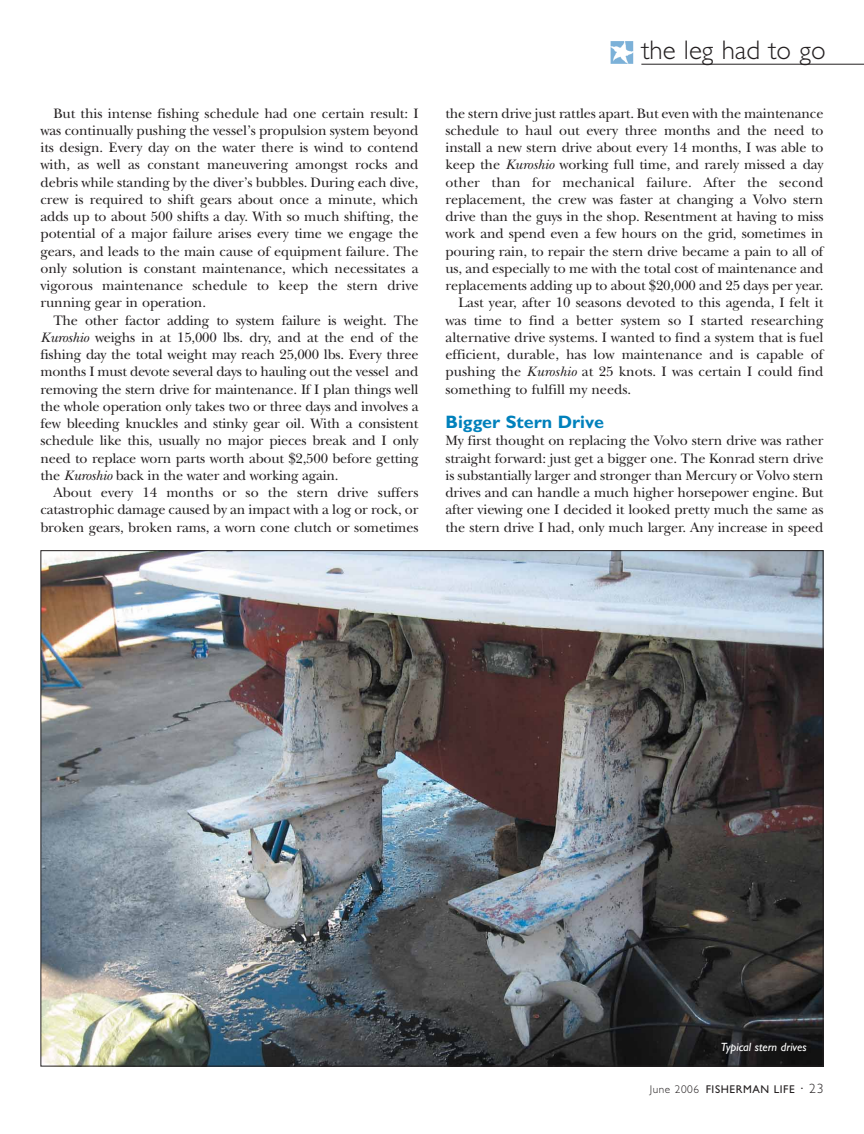
<style>
.page{position:relative;width:864px;height:1134px;background:#fff}
.page>*{position:absolute;margin:0;border:0;box-sizing:border-box;transform-origin:0 0}
.t1{font:300 27px "Gill Sans";color:#231f20}
.t2{font:700 18px "Gill Sans";color:#0081bc}
.t3{font:14.25px/17.2px "New Baskerville";letter-spacing:-.01em;color:#231f20;text-align:justify}
.t4{font:14.25px "New Baskerville";letter-spacing:.01em;color:#231f20}
.t5{font:italic 12px "Gill Sans";color:#fff}
.t6{font:11.25px "Gill Sans";letter-spacing:.05em;color:#231f20}
.s1{font-style:italic}
.s2{font-weight:300}
.s3{font-weight:300;font-size:13.5px}
</style>
<div class="page">
<hr style="left:641px;top:64px;width:223px;height:1px;background:#231f20">
<img style="left:610px;top:41px;width:24px;height:23px">
<img style="left:42px;top:552px;width:780px;height:512px">
<p class="t3" style="left:40px;top:106px;width:380px;text-indent:13px">But this intense fishing schedule had one certain result: I was continually pushing the vessel’s propulsion system beyond its design. Every day on the water there is wind to contend with, as well as constant maneuvering amongst rocks and debris while standing by the diver’s bubbles. During each dive, crew is required to shift gears about once a minute, which adds up to about 500 shifts a day. With so much shifting, the potential of a major failure arises every time we engage the gears, and leads to the main cause of equipment failure. The only solution is constant maintenance, which necessitates a vigorous maintenance schedule to keep the stern drive running gear in operation.</p>
<p class="t3" style="left:40px;top:313px;width:380px;text-indent:13px">The other factor adding to system failure is weight. The <span class="s1">Kuroshio</span> weighs in at 15,000 lbs. dry, and at the end of the fishing day the total weight may reach 25,000 lbs. Every three months I must devote several days to hauling out the vessel and removing the stern drive for maintenance. If I plan things well the whole operation only takes two or three days and involves a few bleeding knuckles and stinky gear oil. With a consistent schedule like this, usually no major pieces break and I only need to replace worn parts worth about $2,500 before getting the <span class="s1">Kuroshio</span> back in the water and working again.</p>
<p class="t3" style="left:40px;top:486px;width:380px;text-indent:13px">About every 14 months or so the stern drive suffers catastrophic damage caused by an impact with a log or rock, or broken gears, broken rams, a worn cone clutch or sometimes</p>
<h1 class="t1" style="left:641px;top:41px;width:186px">the leg had to go</h1>
<p class="t3" style="left:446px;top:106px;width:380px">the stern drive just rattles apart. But even with the maintenance</p>
<p class="t3" style="left:446px;top:123px;width:380px">schedule to haul out every three months and the need to</p>
<p class="t3" style="left:446px;top:141px;width:380px">install a new stern drive about every 14 months, I was able to</p>
<p class="t3" style="left:446px;top:158px;width:380px">keep the <span class="s1">Kuroshio</span> working full time, and rarely missed a day</p>
<p class="t4" style="left:446px;top:177px;width:380px">other than for mechanical failure. After the second</p>
<p class="t3" style="left:446px;top:192px;width:380px">replacement, the crew was faster at changing a Volvo stern</p>
<p class="t3" style="left:446px;top:210px;width:380px">drive than the guys in the shop. Resentment at having to miss</p>
<p class="t3" style="left:446px;top:227px;width:380px">work and spend even a few hours on the grid, sometimes in</p>
<p class="t3" style="left:446px;top:244px;width:380px">pouring rain, to repair the stern drive became a pain to all of</p>
<p class="t3" style="left:446px;top:261px;width:380px">us, and especially to me with the total cost of maintenance and</p>
<p class="t3" style="left:446px;top:279px;width:380px">replacements adding up to about $20,000 and 25 days per year.</p>
<p class="t3" style="left:458px;top:296px;width:367px">Last year, after 10 seasons devoted to this agenda, I felt it</p>
<p class="t3" style="left:446px;top:313px;width:380px">was time to find a better system so I started researching</p>
<p class="t3" style="left:446px;top:330px;width:380px">alternative drive systems. I wanted to find a system that is fuel</p>
<p class="t3" style="left:446px;top:348px;width:380px">efficient, durable, has low maintenance and is capable of</p>
<p class="t3" style="left:446px;top:365px;width:379px">pushing the <span class="s1">Kuroshio</span> at 25 knots. I was certain I could find</p>
<p class="t3" style="left:446px;top:382px;width:187px">something to fulfill my needs.</p>
<p class="t2" style="left:446px;top:416px;width:160px">Bigger Stern Drive</p>
<p class="t3" style="left:446px;top:434px;width:380px">My first thought on replacing the Volvo stern drive was rather straight forward: just get a bigger one. The Konrad stern drive is substantially larger and stronger than Mercury or Volvo stern drives and can handle a much higher horsepower engine. But after viewing one I decided it looked pretty much the same as the stern drive I had, only much larger. Any increase in speed</p>
<p class="t5" style="left:721px;top:1043px;width:87px">Typical stern drives</p>
<p class="t6" style="left:650px;top:1085px;width:175px"><span class="s2">June 2006</span> FISHERMAN LIFE <span class="s3">· 23</span></p>
</div>
